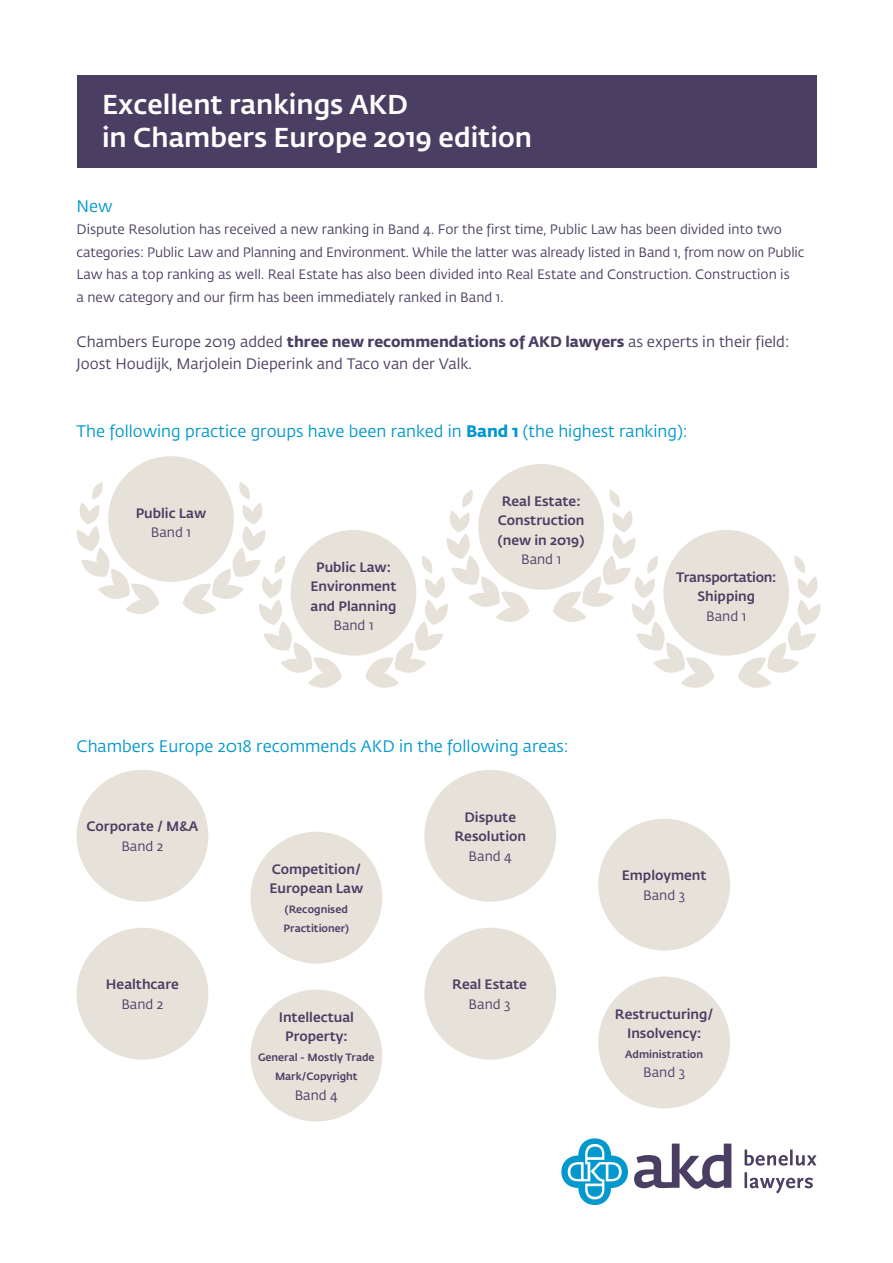
<style>
.page{position:relative;width:893px;height:1263px;background:#fff}
.page>*{position:absolute;margin:0;border:0;box-sizing:border-box;transform-origin:0 0}
.t1{font:500 27px/33px "Fedra Sans Std";color:#fff}
.t2{font:16.5px "Fedra Sans Std";color:#0098cd}
.t3{font:15px/22.5px "Fedra Sans Std";color:#4b3e63}
.t4{font:13.5px/22.5px "Fedra Sans Std";color:#4b3e63}
.t5{font:500 13.5px/19.5px "Fedra Sans Std";color:#4b3e63;text-align:center}
.t6{font:500 13.5px/19.5px "Fedra Sans Std";letter-spacing:-.02em;color:#4b3e63;text-align:center}
.t7{font:500 10.5px/19.5px "Fedra Sans Std";color:#4b3e63}
.s1{font-weight:700}
</style>
<div class="page">
<div style="left:77px;top:75px;width:739px;height:93px;background:#4b3e63"></div>
<div style="left:108px;top:456px;width:126px;height:126px;background:#e6e2da;border-radius:50%"></div>
<svg style="left:76px;top:482px;width:83px;height:132px"></svg>
<div style="left:291px;top:530px;width:125px;height:126px;background:#e6e2da;border-radius:50%"></div>
<svg style="left:183px;top:482px;width:159px;height:206px"></svg>
<div style="left:478px;top:464px;width:126px;height:126px;background:#e6e2da;border-radius:50%"></div>
<svg style="left:365px;top:490px;width:164px;height:198px"></svg>
<div style="left:663px;top:530px;width:126px;height:126px;background:#e6e2da;border-radius:50%"></div>
<svg style="left:738px;top:556px;width:83px;height:132px"></svg>
<svg style="left:553px;top:490px;width:161px;height:198px"></svg>
<div style="left:77px;top:770px;width:131px;height:132px;background:#e6e2da;border-radius:50%"></div>
<div style="left:77px;top:928px;width:131px;height:131px;background:#e6e2da;border-radius:50%"></div>
<div style="left:424px;top:770px;width:132px;height:132px;background:#e6e2da;border-radius:50%"></div>
<div style="left:424px;top:928px;width:132px;height:131px;background:#e6e2da;border-radius:50%"></div>
<div style="left:250px;top:832px;width:132px;height:131px;background:#e6e2da;border-radius:50%"></div>
<div style="left:250px;top:990px;width:132px;height:131px;background:#e6e2da;border-radius:50%"></div>
<div style="left:598px;top:819px;width:132px;height:131px;background:#e6e2da;border-radius:50%"></div>
<div style="left:598px;top:977px;width:132px;height:131px;background:#e6e2da;border-radius:50%"></div>
<svg style="left:634px;top:1143px;width:97px;height:46px"></svg>
<svg style="left:561px;top:1138px;width:67px;height:67px"></svg>
<svg style="left:744px;top:1172px;width:69px;height:21px"></svg>
<svg style="left:745px;top:1149px;width:72px;height:17px"></svg>
<h1 class="t1" style="left:102px;top:88px;width:431px">Excellent rankings AKD<br>in Chambers Europe 2019 edition</h1>
<p class="t2" style="left:77px;top:196px;width:38px">New</p>
<p class="t4" style="left:77px;top:218px;width:729px">Dispute Resolution has received a new ranking in Band 4. For the first time, Public Law has been divided into two categories: Public Law and Planning and Environment. While the latter was already listed in Band 1, from now on Public Law has a top ranking as well. Real Estate has also been divided into Real Estate and Construction. Construction is<br>a new category and our firm has been immediately ranked in Band 1.</p>
<p class="t3" style="left:77px;top:330px;width:714px">Chambers Europe 2019 added <span class="s1">three new recommendations of AKD lawyers</span> as experts in their field:<br>Joost Houdijk, Marjolein Dieperink and Taco van der Valk.</p>
<p class="t2" style="left:77px;top:421px;width:613px">The following practice groups have been ranked in <span class="s1">Band 1</span> (the highest ranking):</p>
<p class="t5" style="left:136px;top:503px;width:72px">Public Law</p>
<p class="t4" style="left:151px;top:521px;width:42px">Band 1</p>
<p class="t5" style="left:310px;top:557px;width:88px">Public Law:<br>Environment and Planning</p>
<p class="t4" style="left:333px;top:614px;width:42px">Band 1</p>
<p class="t5" style="left:498px;top:491px;width:88px;text-align:left">Real Estate:<br>Construction (new in 2019)</p>
<p class="t4" style="left:521px;top:549px;width:42px">Band 1</p>
<p class="t6" style="left:676px;top:567px;width:102px">Transportation:<br>Shipping</p>
<p class="t4" style="left:706px;top:605px;width:42px">Band 1</p>
<p class="t2" style="left:77px;top:736px;width:494px">Chambers Europe 2018 recommends AKD in the following areas:</p>
<p class="t5" style="left:87px;top:817px;width:113px">Corporate / M&amp;A</p>
<p class="t4" style="left:121px;top:835px;width:44px">Band 2</p>
<p class="t5" style="left:106px;top:975px;width:74px">Healthcare</p>
<p class="t4" style="left:121px;top:993px;width:44px">Band 2</p>
<p class="t5" style="left:269px;top:859px;width:95px;text-align:left">Competition/<br>European Law</p>
<p class="t7" style="left:284px;top:899px;width:67px">(Recognised<br>Practitioner)</p>
<p class="t5" style="left:279px;top:1007px;width:77px">Intellectual<br>Property:</p>
<p class="t7" style="left:258px;top:1047px;width:118px;text-align:center">General - Mostly Trade<br>Mark/Copyright</p>
<p class="t4" style="left:295px;top:1084px;width:45px">Band 4</p>
<p class="t5" style="left:454px;top:807px;width:73px">Dispute<br>Resolution</p>
<p class="t4" style="left:469px;top:845px;width:45px">Band 4</p>
<p class="t5" style="left:452px;top:975px;width:76px">Real Estate</p>
<p class="t4" style="left:469px;top:993px;width:43px">Band 3</p>
<p class="t5" style="left:622px;top:866px;width:86px">Employment</p>
<p class="t4" style="left:643px;top:884px;width:43px">Band 3</p>
<p class="t5" style="left:615px;top:1004px;width:100px">Restructuring/<br>Insolvency:</p>
<p class="t7" style="left:625px;top:1044px;width:79px">Administration</p>
<p class="t4" style="left:643px;top:1061px;width:43px">Band 3</p>
</div>
